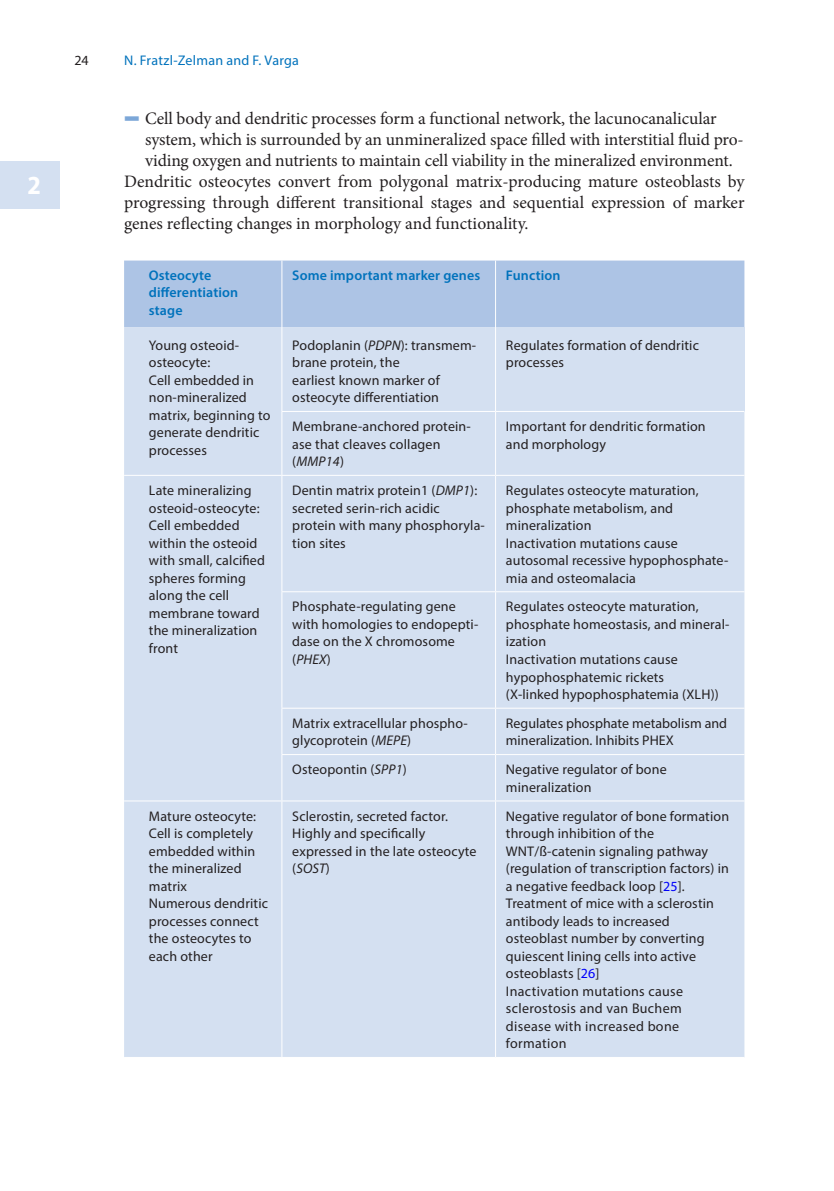
<style>
.page{position:relative;width:834px;height:1191px;background:#fff}
.page>*{position:absolute;margin:0;border:0;box-sizing:border-box;transform-origin:0 0}
.t1{font:700 semi-condensed 26.25px "Stngnh Myriad Pro";color:#fff}
.t2{font:17.5px "Qjcnqt Minion Pro";letter-spacing:-.01em;color:#231f20}
.t3{font:14px/17.5px "Qqhbqd Myriad Pro";letter-spacing:.01em;color:#231f20}
.t4{font:600 14px/17.5px "Kfvgvl Myriad Pro";letter-spacing:.01em;color:#0072bc}
.t5{font:14px "Jtdgkw Myriad Pro";letter-spacing:.015em;color:#0072bc}
.t6{font:italic 14px "Lkjfss Myriad Pro";letter-spacing:.01em;color:#231f20}
.s1{font-family:"Fyfpch Blik Buttons";color:#7ca7d8}
.s2{font-family:"Lkjfss Myriad Pro";font-style:italic}
.s3{font-family:"Qqhbqd Myriad Pro";font-style:normal}
.s4{color:#0000fa}
</style>
<div class="page">
<div style="left:0;top:161px;width:60px;height:48px;background:#d4e0f1"></div>
<div style="left:124px;top:260px;width:620px;height:67px;background:#adc4e5"></div>
<div style="left:124px;top:327px;width:620px;height:730px;background:#d4e0f1"></div>
<div style="left:495px;top:327px;width:249px;height:84px;background:#d4e0f1"></div>
<hr style="left:281px;top:260px;width:1px;height:67px;background:#fff">
<hr style="left:495px;top:260px;width:1px;height:67px;background:#fff">
<hr style="left:281px;top:327px;width:1px;height:84px;background:#fff">
<hr style="left:495px;top:327px;width:1px;height:84px;background:#fff">
<hr style="left:495px;top:411px;width:249px;height:1px;background:#fff">
<hr style="left:124px;top:475px;width:158px;height:1px;background:#fff">
<hr style="left:281px;top:476px;width:1px;height:115px;background:#fff">
<hr style="left:495px;top:475px;width:249px;height:1px;background:#fff">
<hr style="left:495px;top:476px;width:1px;height:115px;background:#fff">
<hr style="left:495px;top:591px;width:249px;height:1px;background:#fff">
<hr style="left:495px;top:707px;width:249px;height:1px;background:#fff">
<hr style="left:495px;top:754px;width:249px;height:1px;background:#fff">
<hr style="left:495px;top:800px;width:249px;height:1px;background:#fff">
<hr style="left:281px;top:411px;width:214px;height:1px;background:#fff">
<hr style="left:281px;top:412px;width:1px;height:63px;background:#fff">
<hr style="left:495px;top:412px;width:1px;height:63px;background:#fff">
<hr style="left:282px;top:475px;width:213px;height:1px;background:#fff">
<hr style="left:281px;top:591px;width:214px;height:1px;background:#fff">
<hr style="left:281px;top:592px;width:1px;height:115px;background:#fff">
<hr style="left:495px;top:592px;width:1px;height:115px;background:#fff">
<hr style="left:281px;top:707px;width:214px;height:1px;background:#fff">
<hr style="left:281px;top:708px;width:1px;height:46px;background:#fff">
<hr style="left:495px;top:708px;width:1px;height:46px;background:#fff">
<hr style="left:281px;top:754px;width:214px;height:1px;background:#fff">
<hr style="left:281px;top:755px;width:1px;height:45px;background:#fff">
<hr style="left:495px;top:755px;width:1px;height:45px;background:#fff">
<hr style="left:282px;top:800px;width:213px;height:1px;background:#fff">
<hr style="left:281px;top:801px;width:1px;height:256px;background:#fff">
<hr style="left:495px;top:801px;width:1px;height:256px;background:#fff">
<hr style="left:124px;top:800px;width:158px;height:1px;background:#fff">
<p class="t3" style="left:74px;top:51px;width:16px">24</p>
<h1 class="t1" style="left:27px;top:170px;width:15px">2</h1>
<p class="t5" style="left:124px;top:51px;width:176px">N. Fratzl-Zelman and F. Varga</p>
<p class="t2" style="left:124px;top:107px;width:594px"><span class="s1">5</span> Cell body and dendritic processes form a functional network, the lacunocanalicular</p>
<p class="t2" style="left:145px;top:128px;width:600px">system, which is surrounded by an unmineralized space filled with interstitial fluid pro-</p>
<p class="t2" style="left:145px;top:149px;width:589px">viding oxygen and nutrients to maintain cell viability in the mineralized environment.</p>
<p class="t2" style="left:124px;top:170px;width:622px">Dendritic osteocytes convert from polygonal matrix-producing mature osteoblasts by</p>
<p class="t2" style="left:124px;top:191px;width:622px">progressing through different transitional stages and sequential expression of marker</p>
<p class="t2" style="left:124px;top:212px;width:406px">genes reflecting changes in morphology and functionality.</p>
<p class="t4" style="left:149px;top:266px;width:91px">Osteocyte differentiation stage</p>
<p class="t4" style="left:292px;top:266px;width:189px">Some important marker genes</p>
<p class="t4" style="left:506px;top:266px;width:56px">Function</p>
<p class="t3" style="left:149px;top:336px;width:123px">Young osteoid&shy;osteocyte:<br>Cell embedded in non-mineralized matrix, beginning to generate dendritic processes</p>
<p class="t3" style="left:292px;top:336px;width:185px">Podoplanin (<span class="s2">PDPN</span>): transmem&shy;brane protein, the<br>earliest known marker of osteocyte differentiation</p>
<p class="t3" style="left:506px;top:336px;width:194px">Regulates formation of dendritic processes</p>
<p class="t3" style="left:506px;top:417px;width:201px">Important for dendritic formation and morphology</p>
<p class="t3" style="left:292px;top:417px;width:180px">Membrane-anchored protein&shy;ase that cleaves collagen</p>
<p class="t6" style="left:292px;top:453px;width:53px"><span class="s3">(</span>MMP14<span class="s3">)</span></p>
<p class="t3" style="left:149px;top:481px;width:118px">Late mineralizing osteoid-osteocyte:<br>Cell embedded within the osteoid with small, calcified spheres forming along the cell membrane toward the mineralization front</p>
<p class="t3" style="left:292px;top:481px;width:194px">Dentin matrix protein1 (<span class="s2">DMP1</span>): secreted serin-rich acidic protein with many phosphoryla&shy;tion sites</p>
<p class="t3" style="left:506px;top:481px;width:224px">Regulates osteocyte maturation, phosphate metabolism, and mineralization<br>Inactivation mutations cause autosomal recessive hypophosphate&shy;mia and osteomalacia</p>
<p class="t3" style="left:292px;top:598px;width:187px">Phosphate-regulating gene with homologies to endopepti&shy;dase on the X chromosome</p>
<p class="t6" style="left:292px;top:650px;width:40px"><span class="s3">(</span>PHEX<span class="s3">)</span></p>
<p class="t3" style="left:506px;top:598px;width:225px">Regulates osteocyte maturation, phosphate homeostasis, and mineral&shy;ization<br>Inactivation mutations cause hypophosphatemic rickets<br>(X-linked hypophosphatemia (XLH))</p>
<p class="t3" style="left:292px;top:714px;width:177px">Matrix extracellular phospho&shy;glycoprotein (<span class="s2">MEPE</span>)</p>
<p class="t3" style="left:506px;top:714px;width:223px">Regulates phosphate metabolism and mineralization. Inhibits PHEX</p>
<p class="t3" style="left:292px;top:760px;width:116px">Osteopontin (<span class="s2">SPP1</span>)</p>
<p class="t3" style="left:506px;top:760px;width:162px">Negative regulator of bone mineralization</p>
<p class="t3" style="left:149px;top:807px;width:121px">Mature osteocyte:<br>Cell is completely embedded within the mineralized matrix<br>Numerous dendritic processes connect the osteocytes to each other</p>
<p class="t3" style="left:292px;top:807px;width:186px">Sclerostin, secreted factor.<br>Highly and specifically expressed in the late osteocyte</p>
<p class="t6" style="left:292px;top:860px;width:39px"><span class="s3">(</span>SOST<span class="s3">)</span></p>
<p class="t3" style="left:506px;top:807px;width:225px">Negative regulator of bone formation through inhibition of the<br>WNT/ß-catenin signaling pathway (regulation of transcription factors) in a negative feedback loop [<span class="s4">25</span>].<br>Treatment of mice with a sclerostin antibody leads to increased osteoblast number by converting quiescent lining cells into active osteoblasts [<span class="s4">26</span>]<br>Inactivation mutations cause sclerostosis and van Buchem disease with increased bone formation</p>
</div>
